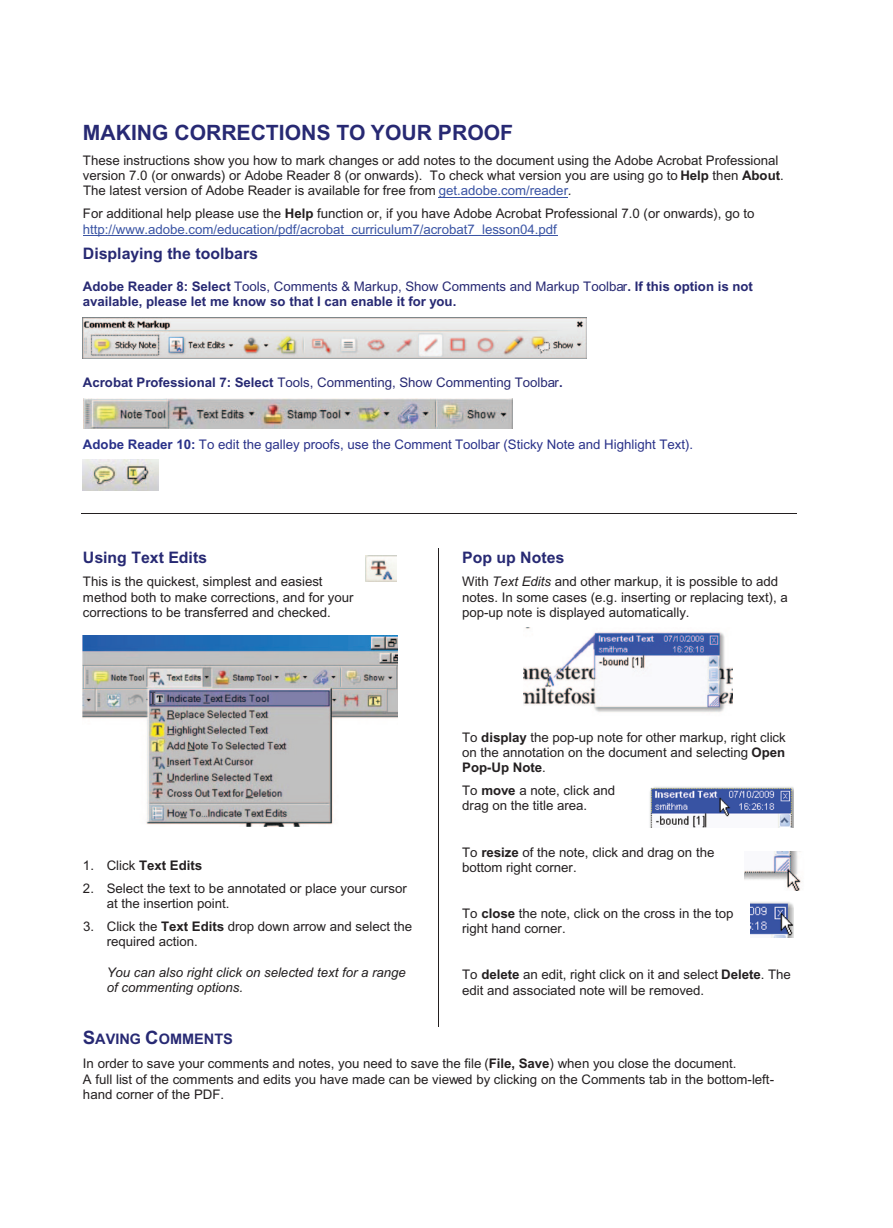
<style>
.page{position:relative;width:893px;height:1228px;background:#fff}
.page>*{position:absolute;margin:0;border:0;box-sizing:border-box;transform-origin:0 0}
.t1{font:700 21.15px "Arial";color:#272973}
.t2{font:700 15.9px "Arial";color:#272973}
.t3{font:700 14.55px "Arial";color:#272973}
.t4{font:13.2px/15.1px "Arial";color:#231f20}
.t5{font:700 13.2px/15.3px "Arial";color:#272973}
.t6{font:13.2px "Arial";color:#293189}
.t7{font:13.2px "Arial";color:#272973}
.t8{font:italic 13.2px/15.1px "Arial";color:#231f20}
.t9{font:700 13.2px "Arial";color:#231f20}
.s1{font-weight:700}
.s2{color:#3a54a4}
.s3{font-style:italic}
.s4{font-weight:400}
.s5{font-size:18.45px}
</style>
<div class="page">
<hr style="left:439px;top:197px;width:129px;height:1px;background:#3a54a4">
<hr style="left:83px;top:235px;width:474px;height:1px;background:#3a54a4">
<img style="left:83px;top:317px;width:503px;height:42px">
<img style="left:83px;top:398px;width:429px;height:30px">
<img style="left:83px;top:459px;width:75px;height:31px">
<hr style="left:81px;top:513px;width:715px;height:1px;background:#231f20">
<img style="left:83px;top:635px;width:315px;height:191px">
<img style="left:524px;top:627px;width:208px;height:85px">
<hr style="left:438px;top:548px;width:1px;height:479px;background:#231f20">
<img style="left:750px;top:902px;width:44px;height:36px">
<img style="left:650px;top:787px;width:144px;height:40px">
<img style="left:744px;top:851px;width:57px;height:39px">
<img style="left:365px;top:556px;width:32px;height:26px">
<h1 class="t1" style="left:83px;top:120px;width:432px">MAKING CORRECTIONS TO YOUR PROOF</h1>
<p class="t4" style="left:83px;top:153px;width:702px">These instructions show you how to mark changes or add notes to the document using the Adobe Acrobat Professional version 7.0 (or onwards) or Adobe Reader 8 (or onwards). To check what version you are using go to <span class="s1">Help</span> then <span class="s1">About</span>.<br>The latest version of Adobe Reader is available for free from <span class="s2">get.adobe.com/reader</span><span class="s3">.</span></p>
<p class="t4" style="left:83px;top:206px;width:673px">For additional help please use the <span class="s1">Help</span> function or, if you have Adobe Acrobat Professional 7.0 (or onwards), go to <span class="s2">http://www.adobe.com/education/pdf/acrobat_curriculum7/acrobat7_lesson04.pdf</span></p>
<p class="t2" style="left:83px;top:244px;width:177px">Displaying the toolbars</p>
<p class="t5" style="left:83px;top:278px;width:672px">Adobe Reader 8: Select <span class="s4">Tools, Comments &amp; Markup, Show Comments and Markup Toolbar</span>. If this option is not available, please let me know so that I can enable it for you.</p>
<p class="t7" style="left:83px;top:375px;width:481px"><span class="s1">Acrobat Professional 7: Select</span> Tools, Commenting, Show Commenting Toolbar<span class="s1">.</span></p>
<p class="t6" style="left:83px;top:436px;width:612px"><span class="s1">Adobe Reader 10:</span> To edit the galley proofs, use the Comment Toolbar (Sticky Note and Highlight Text).</p>
<p class="t2" style="left:83px;top:548px;width:126px">Using Text Edits</p>
<p class="t4" style="left:83px;top:574px;width:272px">This is the quickest, simplest and easiest method both to make corrections, and for your corrections to be transferred and checked.</p>
<p class="t9" style="left:83px;top:857px;width:121px"><span class="s4">1. Click</span> Text Edits</p>
<p class="t4" style="left:107px;top:880px;width:301px;text-indent:-24px">2. Select the text to be annotated or place your cursor at the insertion point.</p>
<p class="t4" style="left:107px;top:919px;width:307px;text-indent:-24px">3. Click the <span class="s1">Text Edits</span> drop down arrow and select the required action.</p>
<p class="t8" style="left:107px;top:964px;width:301px">You can also right click on selected text for a range of commenting options.</p>
<p class="t2" style="left:462px;top:548px;width:104px">Pop up Notes</p>
<p class="t4" style="left:462px;top:574px;width:327px">With <span class="s3">Text Edits</span> and other markup, it is possible to add notes. In some cases (e.g. inserting or replacing text), a pop-up note is displayed automatically.</p>
<p class="t4" style="left:462px;top:729px;width:325px;text-align:justify">To <span class="s1">display</span> the pop-up note for other markup, right click on the annotation on the document and selecting <span class="s1">Open Pop-Up Note</span>.</p>
<p class="t4" style="left:462px;top:783px;width:154px">To <span class="s1">move</span> a note, click and drag on the title area.</p>
<p class="t4" style="left:462px;top:844px;width:254px">To <span class="s1">resize</span> of the note, click and drag on the bottom right corner.</p>
<p class="t4" style="left:462px;top:906px;width:273px">To <span class="s1">close</span> the note, click on the cross in the top right hand corner.</p>
<p class="t4" style="left:462px;top:967px;width:330px">To <span class="s1">delete</span> an edit, right click on it and select <span class="s1">Delete</span>. The edit and associated note will be removed.</p>
<p class="t3" style="left:83px;top:1030px;width:151px"><span class="s5">S</span>AVING <span class="s5">C</span>OMMENTS</p>
<p class="t4" style="left:83px;top:1056px;width:693px">In order to save your comments and notes, you need to save the file (<span class="s1">File, Save</span>) when you close the document.<br>A full list of the comments and edits you have made can be viewed by clicking on the Comments tab in the bottom-left&shy;hand corner of the PDF.</p>
</div>
